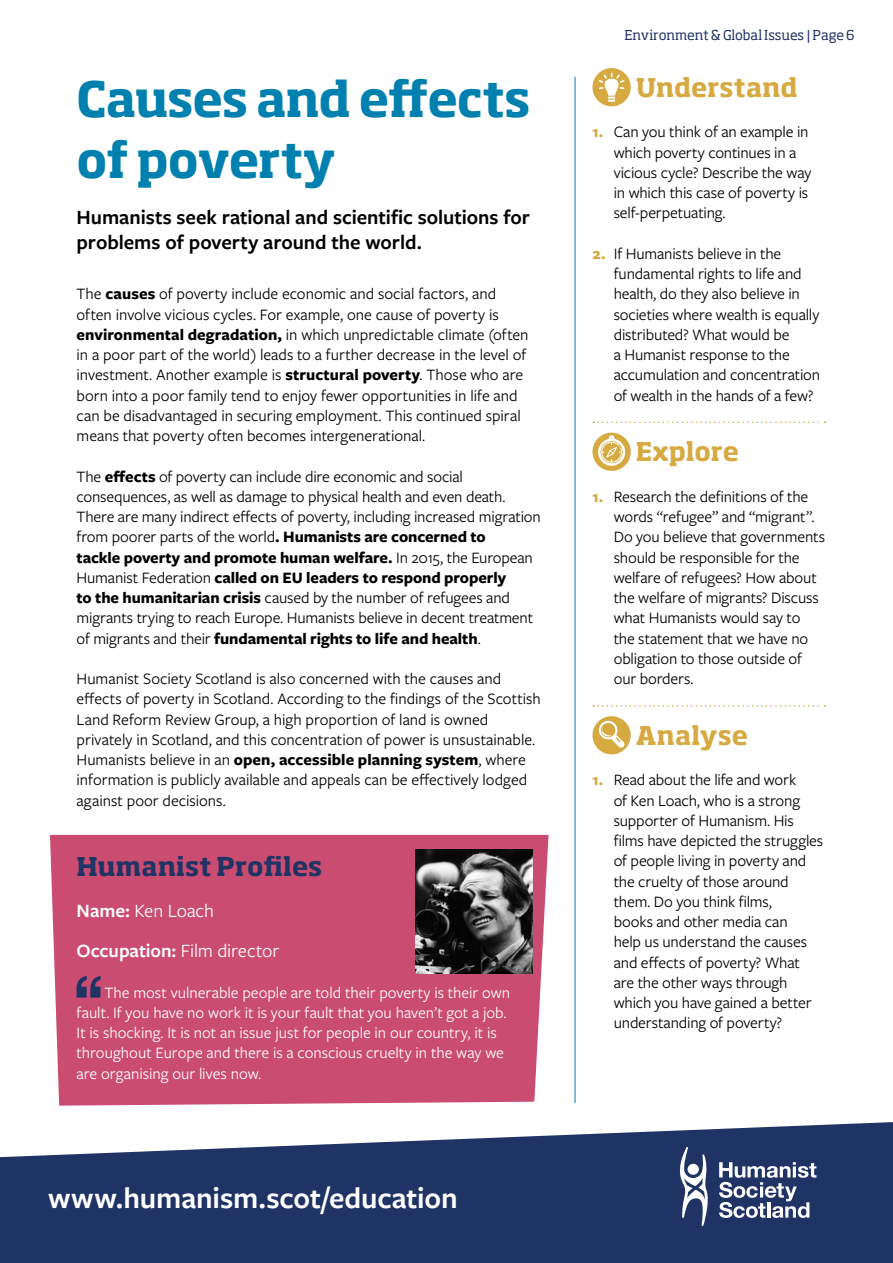
<style>
.page{position:relative;width:893px;height:1263px;background:#fff}
.page>*{position:absolute;margin:0;border:0;box-sizing:border-box;transform-origin:0 0}
.t1{font:700 48px/60.8px "Soho Std";letter-spacing:-.025em;color:#0080af}
.t2{font:600 30.75px "Freight Sans Pro";letter-spacing:-.005em;color:#fff}
.t3{font:700 25.5px "Soho Std";color:#d7a941}
.t4{font:700 25.5px "Soho Std";color:#1f3464}
.t5{font:600 21px/25.5px "Freight Sans Pro";color:#000}
.t6{font:19.5px/40.5px "Freight Sans Pro";letter-spacing:-.01em;color:#fff}
.t7{font:16.5px/20.2px "Freight Sans Pro";letter-spacing:-.005em;color:#000}
.t8{font:16.5px/20.2px "Freight Sans Pro";color:#fff}
.t9{font:13.5px "Soho Std";letter-spacing:-.005em;color:#1f3464}
.s1{font-weight:700}
.s2{font-weight:600}
.s3{font-weight:700;color:#d7a941}
</style>
<div class="page">
<svg style="left:0;top:1122px;width:893px;height:141px;background:#3c4f78"></svg>
<svg style="left:719px;top:1162px;width:97px;height:56px"></svg>
<svg style="left:676px;top:1147px;width:35px;height:79px"></svg>
<svg style="left:593px;top:422px;width:233px;height:1px"></svg>
<svg style="left:593px;top:705px;width:233px;height:2px"></svg>
<div style="left:592px;top:68px;width:39px;height:38px;background:#d7a941;border-radius:50%"></div>
<svg style="left:599px;top:73px;width:25px;height:29px"></svg>
<div style="left:592px;top:433px;width:39px;height:38px;background:#d7a941;border-radius:50%"></div>
<svg style="left:598px;top:434px;width:28px;height:33px"></svg>
<div style="left:592px;top:716px;width:39px;height:38px;background:#d7a941;border-radius:50%"></div>
<svg style="left:597px;top:721px;width:27px;height:27px"></svg>
<hr style="left:575px;top:77px;width:1px;height:1026px;background:#0080af">
<div style="left:50px;top:835px;width:499px;height:271px;background:#ca4c70"></div>
<svg style="left:77px;top:976px;width:24px;height:21px"></svg>
<img style="left:415px;top:850px;width:117px;height:124px">
<h1 class="t1" style="left:77px;top:67px;width:455px">Causes and effects of poverty</h1>
<p class="t5" style="left:77px;top:203px;width:455px">Humanists seek rational and scientific solutions for problems of poverty around the world.</p>
<p class="t7" style="left:77px;top:283px;width:453px">The <span class="s1">causes</span> of poverty include economic and social factors, and often involve vicious cycles. For example, one cause of poverty is <span class="s1">environmental degradation,</span> in which unpredictable climate (often in a poor part of the world) leads to a further decrease in the level of investment. Another example is <span class="s1">structural poverty</span>. Those who are born into a poor family tend to enjoy fewer opportunities in life and can be disadvantaged in securing employment. This continued spiral means that poverty often becomes intergenerational.</p>
<p class="t7" style="left:77px;top:465px;width:466px">The <span class="s1">effects</span> of poverty can include dire economic and social consequences, as well as damage to physical health and even death.<br>There are many indirect effects of poverty, including increased migration from poorer parts of the world<span class="s1">. Humanists are concerned to<br>tackle poverty and promote human welfare.</span> In 2015, the European Humanist Federation <span class="s1">called on EU leaders to respond properly<br>to the humanitarian crisis</span> caused by the number of refugees and migrants trying to reach Europe. Humanists believe in decent treatment of migrants and their <span class="s1">fundamental rights to life and health</span>.</p>
<p class="t7" style="left:77px;top:668px;width:466px">Humanist Society Scotland is also concerned with the causes and effects of poverty in Scotland. According to the findings of the Scottish Land Reform Review Group, a high proportion of land is owned privately in Scotland, and this concentration of power is unsustainable.<br>Humanists believe in an <span class="s1">open, accessible planning system</span>, where information is publicly available and appeals can be effectively lodged against poor decisions.</p>
<h3 class="t4" style="left:77px;top:850px;width:247px">Humanist Profiles</h3>
<p class="t6" style="left:77px;top:889px;width:204px"><span class="s2">Name:</span> Ken Loach<br><span class="s2">Occupation:</span> Film director</p>
<p class="t8" style="left:77px;top:981px;width:435px;text-indent:28px">The most vulnerable people are told their poverty is their own fault. If you have no work it is your fault that you haven’t got a job.<br>It is shocking. It is not an issue just for people in our country, it is throughout Europe and there is a conscious cruelty in the way we are organising our lives now.</p>
<h2 class="t2" style="left:48px;top:1177px;width:411px">www.humanism.scot/education</h2>
<p class="t9" style="left:624px;top:27px;width:232px">Environment &amp; Global Issues | Page 6</p>
<h3 class="t3" style="left:636px;top:71px;width:163px">Understand</h3>
<p class="t7" style="left:614px;top:121px;width:199px;text-indent:-21px"><span class="s3">1.</span> Can you think of an example in which poverty continues in a vicious cycle? Describe the way in which this case of poverty is self-perpetuating.</p>
<p class="t7" style="left:614px;top:243px;width:208px;text-indent:-21px"><span class="s3">2.</span> If Humanists believe in the fundamental rights to life and health, do they also believe in societies where wealth is equally distributed? What would be<br>a Humanist response to the accumulation and concentration of wealth in the hands of a few?</p>
<h3 class="t3" style="left:636px;top:435px;width:105px">Explore</h3>
<p class="t7" style="left:614px;top:486px;width:213px;text-indent:-21px"><span class="s3">1.</span> Research the definitions of the words “refugee” and “migrant”.<br>Do you believe that governments should be responsible for the welfare of refugees? How about the welfare of migrants? Discuss what Humanists would say to the statement that we have no obligation to those outside of our borders.</p>
<h3 class="t3" style="left:636px;top:719px;width:114px">Analyse</h3>
<p class="t7" style="left:614px;top:769px;width:211px;text-indent:-21px"><span class="s3">1.</span> Read about the life and work<br>of Ken Loach, who is a strong supporter of Humanism. His films have depicted the struggles of people living in poverty and the cruelty of those around them. Do you think films,<br>books and other media can<br>help us understand the causes and effects of poverty? What are the other ways through which you have gained a better understanding of poverty?</p>
</div>
